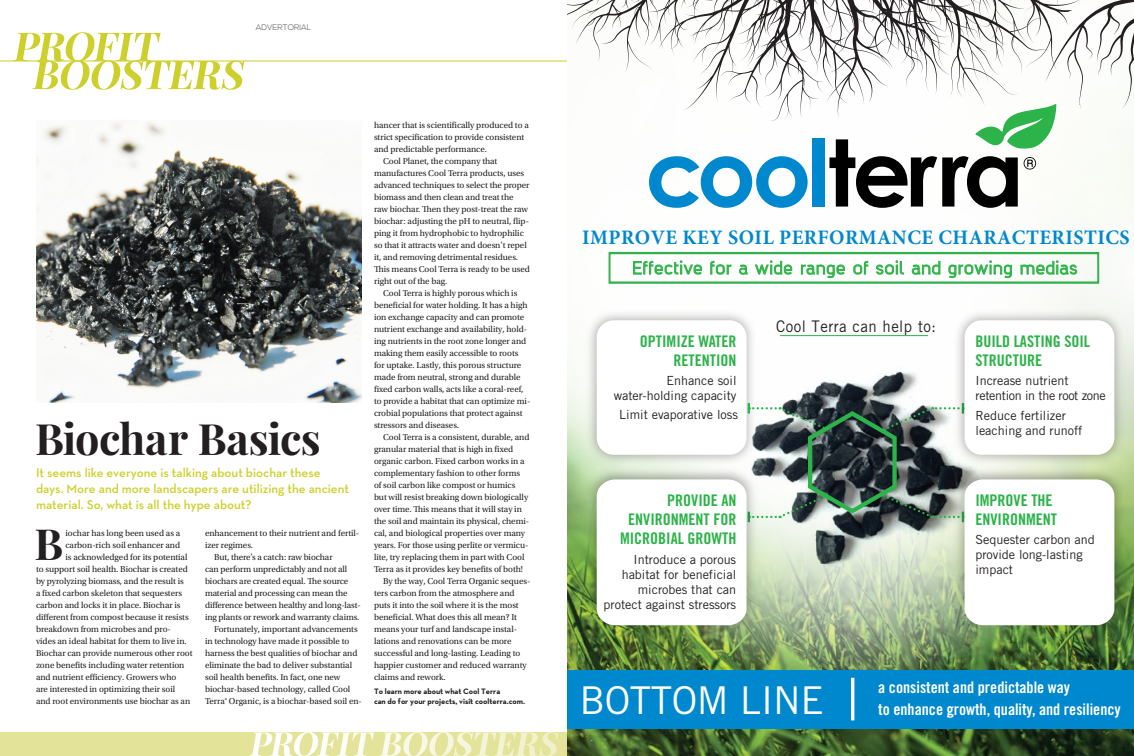
<style>
.page{position:relative;width:1134px;height:756px;background:#fff}
.page>*{position:absolute;margin:0;border:0;box-sizing:border-box;transform-origin:0 0}
.CBT_Body_Copy{font:700 43.1px "Playfair Display";letter-spacing:-.015em;color:#231f20}
.CBT_Body_Copy-2{font:700 42.9px "Playfair Display";color:#231f20}
.t1{font:38.3px "Trade Gothic LT Std";letter-spacing:-.01em;color:#fff}
.t2{font:700 20.6px "Minion Pro";letter-spacing:.025em;color:#0088ce}
.t3{font:17.1px "Barrister Sans";letter-spacing:.035em;color:#31b44a}
.t4{font:16px/19.2px "Trade Gothic LT Std Bd Cn 20";color:#2cb34a;text-align:right}
.t5{font:16px/21.3px "Trade Gothic LT Std Bd Cn 20";color:#fff}
.t6{font:16px "Trade Gothic LT Std";letter-spacing:.03em;color:#231f20;scale:.94 1}
.Tagline{font:600 13px/16px "Neutraface Text";color:#cdcf2a}
.t7{font:12.6px/15.1px "Trade Gothic LT Std";color:#231f20;text-align:right}
.t8{font:12.6px/15.1px "Trade Gothic LT Std";letter-spacing:-.025em;color:#231f20}
.CBT_Body_Copy-3{font:9px/12px "Utopia Std";letter-spacing:-.005em;color:#231f20}
.Body_copy{font:700 8px/10px "Neutraface Text";letter-spacing:-.005em;color:#231f20}
.CBT_Subhead{font:300 8px "Nexa";color:#484545}
</style>
<div class="page">
<svg style="left:15px;top:32px;width:230px;height:58px"></svg>
<hr style="left:0;top:60px;width:567px;height:2px;background:#cdcf2a">
<div style="left:0;top:733px;width:567px;height:23px;background:#e3e49a"></div>
<img style="left:36px;top:121px;width:326px;height:282px">
<img style="left:567px;top:728px;width:567px;height:28px">
<img style="left:567px;top:437px;width:567px;height:233px">
<img style="left:580px;top:147px;width:536px;height:536px;border-radius:268px">
<svg style="left:567px;top:325px;width:567px;height:112px"></svg>
<svg style="left:603px;top:251px;width:186px;height:74px"></svg>
<svg style="left:789px;top:278px;width:345px;height:47px"></svg>
<svg style="left:567px;top:0;width:66px;height:73px"></svg>
<img style="left:582px;top:306px;width:179px;height:158px">
<div style="left:597px;top:320px;width:150px;height:135px;background:#fff;border-radius:17px"></div>
<img style="left:746px;top:353px;width:204px;height:50px">
<img style="left:950px;top:306px;width:179px;height:158px">
<div style="left:965px;top:320px;width:149px;height:135px;background:#fff;border-radius:17px"></div>
<img style="left:581px;top:464px;width:182px;height:164px">
<img style="left:949px;top:464px;width:181px;height:164px">
<svg style="left:597px;top:403px;width:517px;height:222px"></svg>
<div style="left:567px;top:670px;width:567px;height:58px;background:#0088ce"></div>
<hr style="left:851px;top:678px;width:3px;height:42px;background:#fff">
<hr style="left:780px;top:335px;width:148px;height:1px;background:#33b14c">
<svg style="left:633px;top:0;width:501px;height:278px"></svg>
<div style="left:608px;top:252px;width:491px;height:32px;border:2px solid #33b14c"></div>
<svg style="left:250px;top:732px;width:309px;height:24px"></svg>
<p class="CBT_Subhead" style="left:256px;top:22px;width:57px">ADVERTORIAL</p>
<p class="CBT_Body_Copy" style="left:35px;top:412px;width:287px">Biochar Basics</p>
<p class="Tagline" style="left:36px;top:465px;width:315px">It seems like everyone is talking about biochar these days. More and more landscapers are utilizing the ancient material. So, what is all the hype about?</p>
<p class="CBT_Body_Copy-2" style="left:35px;top:517px;width:30px">B</p>
<p class="CBT_Body_Copy-3" style="left:65px;top:527px;width:116px">iochar has long been used as a</p>
<p class="CBT_Body_Copy-3" style="left:65px;top:539px;width:116px">carbon-rich soil enhancer and</p>
<p class="CBT_Body_Copy-3" style="left:65px;top:551px;width:124px">is acknowledged for its potential</p>
<p class="CBT_Body_Copy-3" style="left:36px;top:563px;width:153px">to support soil health. Biochar is created</p>
<p class="CBT_Body_Copy-3" style="left:36px;top:575px;width:149px">by pyrolyzing biomass, and the result is</p>
<p class="CBT_Body_Copy-3" style="left:36px;top:587px;width:148px">a fixed carbon skeleton that sequesters</p>
<p class="CBT_Body_Copy-3" style="left:36px;top:599px;width:146px">carbon and locks it in place. Biochar is</p>
<p class="CBT_Body_Copy-3" style="left:36px;top:611px;width:154px">different from compost because it resists</p>
<p class="CBT_Body_Copy-3" style="left:36px;top:623px;width:136px">breakdown from microbes and pro-</p>
<p class="CBT_Body_Copy-3" style="left:36px;top:635px;width:152px">vides an ideal habitat for them to live in.</p>
<p class="CBT_Body_Copy-3" style="left:36px;top:647px;width:158px">Biochar can provide numerous other root</p>
<p class="CBT_Body_Copy-3" style="left:36px;top:659px;width:150px">zone benefits including water retention</p>
<p class="CBT_Body_Copy-3" style="left:36px;top:671px;width:142px">and nutrient efficiency. Growers who</p>
<p class="CBT_Body_Copy-3" style="left:36px;top:683px;width:141px">are interested in optimizing their soil</p>
<p class="CBT_Body_Copy-3" style="left:36px;top:695px;width:156px">and root environments use biochar as an</p>
<p class="CBT_Body_Copy-3" style="left:205px;top:527px;width:156px">enhancement to their nutrient and fertil&shy;izer regimes.</p>
<p class="CBT_Body_Copy-3" style="left:205px;top:551px;width:157px;text-indent:9px">But, there’s a catch: raw biochar<br>can perform unpredictably and not all biochars are created equal. The source material and processing can mean the difference between healthy and long-last&shy;ing plants or rework and warranty claims.</p>
<p class="CBT_Body_Copy-3" style="left:205px;top:623px;width:158px;text-indent:9px">Fortunately, important advancements in technology have made it possible to harness the best qualities of biochar and eliminate the bad to deliver substantial soil health benefits. In fact, one new biochar-based technology, called Cool Terra® Organic, is a biochar-based soil en-</p>
<p class="CBT_Body_Copy-3" style="left:374px;top:119px;width:156px">hancer that is scientifically produced to a strict specification to provide consistent and predictable performance.</p>
<p class="CBT_Body_Copy-3" style="left:374px;top:155px;width:157px;text-indent:9px">Cool Planet, the company that manufactures Cool Terra products, uses advanced techniques to select the proper biomass and then clean and treat the<br>raw biochar. Then they post-treat the raw biochar: adjusting the pH to neutral, flip&shy;ping it from hydrophobic to hydrophilic so that it attracts water and doesn’t repel it, and removing detrimental residues.<br>This means Cool Terra is ready to be used right out of the bag.</p>
<p class="CBT_Body_Copy-3" style="left:374px;top:287px;width:158px;text-indent:9px">Cool Terra is highly porous which is beneficial for water holding. It has a high ion exchange capacity and can promote nutrient exchange and availability, hold&shy;ing nutrients in the root zone longer and making them easily accessible to roots for uptake. Lastly, this porous structure made from neutral, strong and durable fixed carbon walls, acts like a coral-reef, to provide a habitat that can optimize mi&shy;crobial populations that protect against stressors and diseases.</p>
<p class="CBT_Body_Copy-3" style="left:374px;top:431px;width:157px;text-indent:9px">Cool Terra is a consistent, durable, and granular material that is high in fixed organic carbon. Fixed carbon works in a complementary fashion to other forms of soil carbon like compost or humics but will resist breaking down biologically over time. This means that it will stay in the soil and maintain its physical, chemi&shy;cal, and biological properties over many years. For those using perlite or vermicu&shy;lite, try replacing them in part with Cool Terra as it provides key benefits of both!</p>
<p class="CBT_Body_Copy-3" style="left:374px;top:575px;width:158px;text-indent:9px">By the way, Cool Terra Organic seques&shy;ters carbon from the atmosphere and puts it into the soil where it is the most beneficial. What does this all mean? It means your turf and landscape instal&shy;lations and renovations can be more successful and long-lasting. Leading to happier customer and reduced warranty claims and rework.</p>
<p class="Body_copy" style="left:374px;top:686px;width:153px">To learn more about what Cool Terra<br>can do for your projects, visit coolterra.com.</p>
<p class="t2" style="left:582px;top:223px;width:549px">IMPROVE KEY SOIL PERFORMANCE CHARACTERISTICS</p>
<p class="t3" style="left:632px;top:258px;width:447px">Effective for a wide range of soil and growing medias</p>
<p class="t4" style="left:640px;top:331px;width:98px">OPTIMIZE WATER<br>RETENTION</p>
<p class="t7" style="left:614px;top:373px;width:124px">Enhance soil water-holding capacity</p>
<p class="t7" style="left:619px;top:407px;width:120px">Limit evaporative loss</p>
<p class="t4" style="left:620px;top:490px;width:118px">PROVIDE AN<br>ENVIRONMENT FOR<br>MICROBIAL GROWTH</p>
<p class="t7" style="left:604px;top:551px;width:134px">Introduce a porous habitat for beneficial microbes that can protect against stressors</p>
<p class="t6" style="left:776px;top:317px;width:171px">Cool Terra can help to:</p>
<p class="t4" style="left:976px;top:331px;width:116px;text-align:left">BUILD LASTING SOIL<br>STRUCTURE</p>
<p class="t8" style="left:976px;top:373px;width:132px">Increase nutrient retention in the root zone</p>
<p class="t7" style="left:976px;top:408px;width:108px;text-align:left">Reduce fertilizer leaching and runoff</p>
<p class="t4" style="left:975px;top:490px;width:83px;text-align:left">IMPROVE THE<br>ENVIRONMENT</p>
<p class="t7" style="left:975px;top:532px;width:121px;text-align:left">Sequester carbon and provide long-lasting impact</p>
<p class="t1" style="left:580px;top:677px;width:246px">BOTTOM LINE</p>
<p class="t5" style="left:878px;top:677px;width:244px">a consistent and predictable way<br>to enhance growth, quality, and resiliency</p>
</div>
